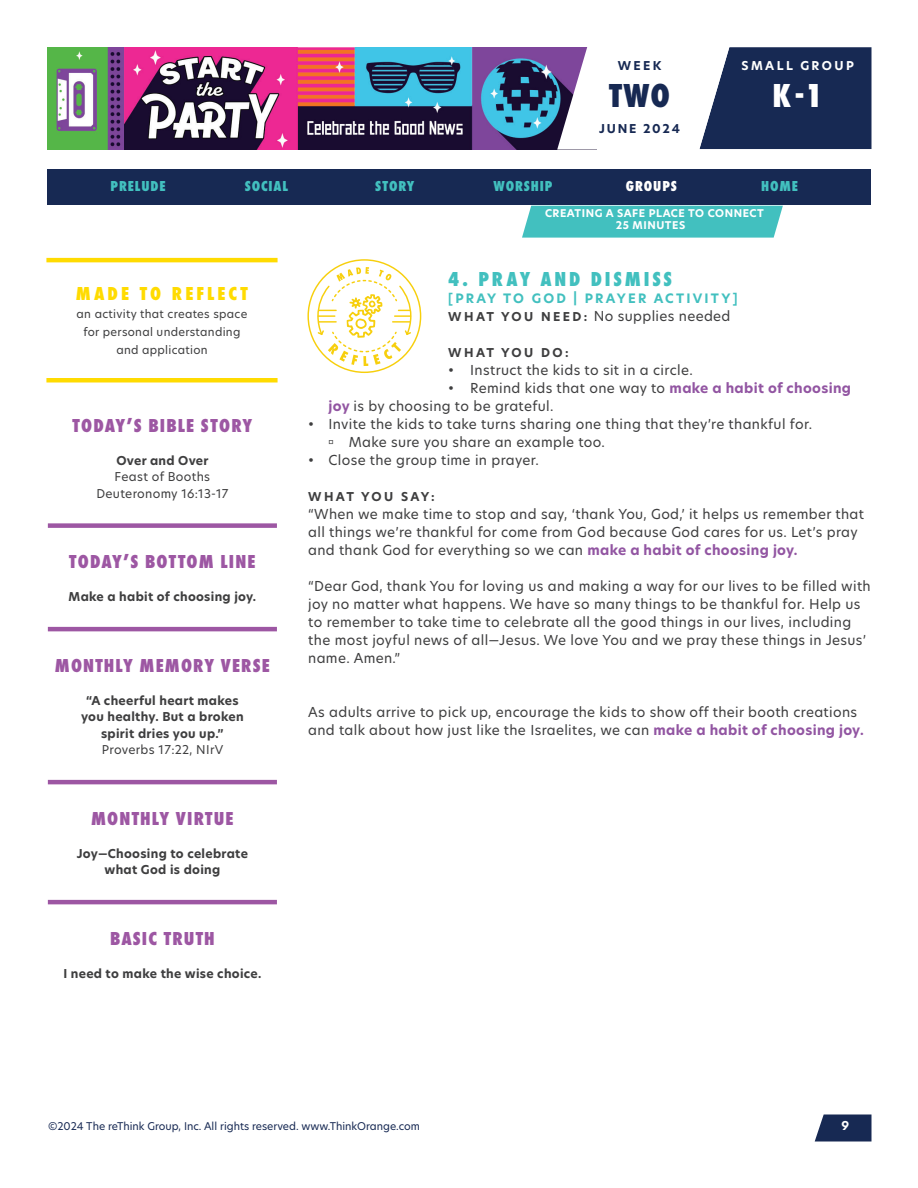
<style>
.page{position:relative;width:918px;height:1188px;background:#fff}
.page>*{position:absolute;margin:0;border:0;box-sizing:border-box;transform-origin:0 0}
.t1{font:800 34.5px "Futura PT Cond";color:#fff}
.t2{font:800 34.5px "Futura PT Cond";color:#172953}
.Paragraph_Style_1{font:800 21px "Futura PT Cond";letter-spacing:.135em;color:#42c0bf}
.t3{font:800 19.5px "Futura PT Cond";letter-spacing:.06em;color:#9d57a3}
.t4{font:800 19.5px "Futura PT Cond";letter-spacing:.16em;color:#ffdb01}
.t5{font:800 15px "Futura PT Cond";letter-spacing:.06em;color:#42c0bf}
.t6{font:800 15px "Futura PT Cond";letter-spacing:.06em;color:#fff}
.Paragraph_Style_1-2{font:13.5px/18px "New Hero";letter-spacing:.025em;color:#3e3e3f}
.Paragraph_Style_1-3{font:700 12.75px "New Hero";letter-spacing:.175em;color:#42c0bf}
.Paragraph_Style_1-4{font:700 12px/16.5px "New Hero";letter-spacing:.025em;color:#3e3e3f;text-align:center}
.t7{font:12px/16.5px "New Hero";letter-spacing:.025em;color:#3e3e3f;text-align:center}
.t8{font:700 12px "New Hero";letter-spacing:.15em;color:#172953}
.t9{font:700 12px "New Hero";letter-spacing:.2em;color:#fff}
.Paragraph_Style_1-5{font:700 12px "New Hero";letter-spacing:.185em;color:#3e3e3f}
.Paragraph_Style_1-6{font:700 12px "New Hero";letter-spacing:.2em;color:#3e3e3f}
.t10{font:11.25px/18px "New Hero";letter-spacing:.025em;color:#3e3e3f;text-align:center}
.t11{font:10.5px "New Hero";color:#172953}
.t12{font:700 10.5px/12px "New Hero";letter-spacing:.05em;color:#fff}
.s1{font-weight:700;font-size:12px}
.s2{font-weight:700;color:#9255a2}
</style>
<div class="page">
<img style="left:47px;top:47px;width:510px;height:102px">
<svg style="left:815px;top:1114px;width:57px;height:28px;background:#314166"></svg>
<svg style="left:557px;top:47px;width:315px;height:103px"></svg>
<div style="left:48px;top:523px;width:229px;height:5px;background:#9d57a3"></div>
<hr style="left:48px;top:627px;width:229px;height:4px;background:#9d57a3">
<hr style="left:48px;top:780px;width:229px;height:4px;background:#9d57a3">
<hr style="left:48px;top:900px;width:229px;height:4px;background:#9d57a3">
<svg style="left:307px;top:259px;width:114px;height:114px"></svg>
<div style="left:47px;top:170px;width:824px;height:36px;background:#172953"></div>
<hr style="left:46px;top:378px;width:232px;height:4px;background:#ffdb01">
<hr style="left:46px;top:258px;width:232px;height:4px;background:#ffdb01">
<div style="left:522px;top:206px;width:261px;height:32px;background:#42c0bf"></div>
<p class="t8" style="left:618px;top:57px;width:45px">WEEK</p>
<h1 class="t2" style="left:609px;top:75px;width:62px">TWO</h1>
<p class="t8" style="left:599px;top:120px;width:83px">JUNE 2024</p>
<p class="t9" style="left:742px;top:57px;width:114px">SMALL GROUP</p>
<h1 class="t1" style="left:773px;top:75px;width:52px">K-1</h1>
<p class="t5" style="left:111px;top:177px;width:57px">PRELUDE</p>
<p class="t5" style="left:245px;top:177px;width:45px">SOCIAL</p>
<p class="t5" style="left:375px;top:177px;width:41px">STORY</p>
<p class="t5" style="left:494px;top:177px;width:60px">WORSHIP</p>
<p class="t6" style="left:626px;top:177px;width:53px">GROUPS</p>
<p class="t5" style="left:761px;top:177px;width:38px">HOME</p>
<h3 class="t4" style="left:76px;top:282px;width:174px">MADE TO REFLECT</h3>
<p class="t10" style="left:77px;top:305px;width:172px">an activity that creates space for personal understanding and application</p>
<h3 class="t3" style="left:73px;top:414px;width:181px">TODAY’S BIBLE STORY</h3>
<p class="Paragraph_Style_1-4" style="left:117px;top:452px;width:93px">Over and Over</p>
<p class="t7" style="left:96px;top:469px;width:134px">Feast of Booths<br>Deuteronomy 16:13-17</p>
<h3 class="t3" style="left:69px;top:550px;width:188px">TODAY’S BOTTOM LINE</h3>
<p class="Paragraph_Style_1-4" style="left:69px;top:589px;width:189px">Make a habit of choosing joy.</p>
<h3 class="t3" style="left:55px;top:654px;width:216px">MONTHLY MEMORY VERSE</h3>
<p class="Paragraph_Style_1-4" style="left:81px;top:692px;width:164px">“A cheerful heart makes you healthy. But a broken spirit dries you up.”</p>
<p class="t7" style="left:102px;top:742px;width:123px">Proverbs 17:22, NIrV</p>
<h3 class="t3" style="left:91px;top:807px;width:144px">MONTHLY VIRTUE</h3>
<p class="Paragraph_Style_1-4" style="left:77px;top:845px;width:173px">Joy—Choosing to celebrate what God is doing</p>
<h3 class="t3" style="left:110px;top:927px;width:106px">BASIC TRUTH</h3>
<p class="Paragraph_Style_1-4" style="left:63px;top:965px;width:200px">I need to make the wise choice.</p>
<p class="t12" style="left:616px;top:207px;width:150px;text-indent:-71px">CREATING A SAFE PLACE TO CONNECT<br>25 MINUTES</p>
<p class="Paragraph_Style_1" style="left:448px;top:267px;width:225px">4. PRAY AND DISMISS</p>
<p class="Paragraph_Style_1-3" style="left:448px;top:289px;width:291px">[PRAY TO GOD | PRAYER ACTIVITY]</p>
<p class="Paragraph_Style_1-2" style="left:448px;top:306px;width:284px"><span class="s1">W H AT YO U N E E D :</span> No supplies needed</p>
<p class="Paragraph_Style_1-6" style="left:448px;top:344px;width:122px">WHAT YOU DO:</p>
<p class="Paragraph_Style_1-2" style="left:448px;top:360px;width:246px">• Instruct the kids to sit in a circle.</p>
<p class="Paragraph_Style_1-2" style="left:329px;top:378px;width:524px;text-indent:120px">• Remind kids that one way to <span class="s2">make a habit of choosing joy</span> is by choosing to be grateful.</p>
<p class="Paragraph_Style_1-2" style="left:308px;top:414px;width:505px">• Invite the kids to take turns sharing one thing that they’re thankful for.</p>
<p class="Paragraph_Style_1-2" style="left:349px;top:432px;width:258px">Make sure you share an example too.</p>
<p class="Paragraph_Style_1-2" style="left:308px;top:450px;width:232px">• Close the group time in prayer.</p>
<p class="Paragraph_Style_1-5" style="left:308px;top:488px;width:128px">WHAT YOU SAY:</p>
<p class="Paragraph_Style_1-2" style="left:308px;top:504px;width:557px">“When we make time to stop and say, ‘thank You, God,’ it helps us remember that all things we’re thankful for come from God because God cares for us. Let’s pray and thank God for everything so we can <span class="s2">make a habit of choosing joy.</span></p>
<p class="Paragraph_Style_1-2" style="left:308px;top:576px;width:564px">“Dear God, thank You for loving us and making a way for our lives to be filled with joy no matter what happens. We have so many things to be thankful for. Help us to remember to take time to celebrate all the good things in our lives, including the most joyful news of all—Jesus. We love You and we pray these things in Jesus’ name. Amen.”</p>
<p class="Paragraph_Style_1-2" style="left:308px;top:702px;width:557px">As adults arrive to pick up, encourage the kids to show off their booth creations and talk about how just like the Israelites, we can <span class="s2">make a habit of choosing joy.</span></p>
<p class="t11" style="left:48px;top:1118px;width:374px">©2024 The reThink Group, Inc. All rights reserved. www.ThinkOrange.com</p>
<p class="t9" style="left:842px;top:1117px;width:9px">9</p>
</div>
